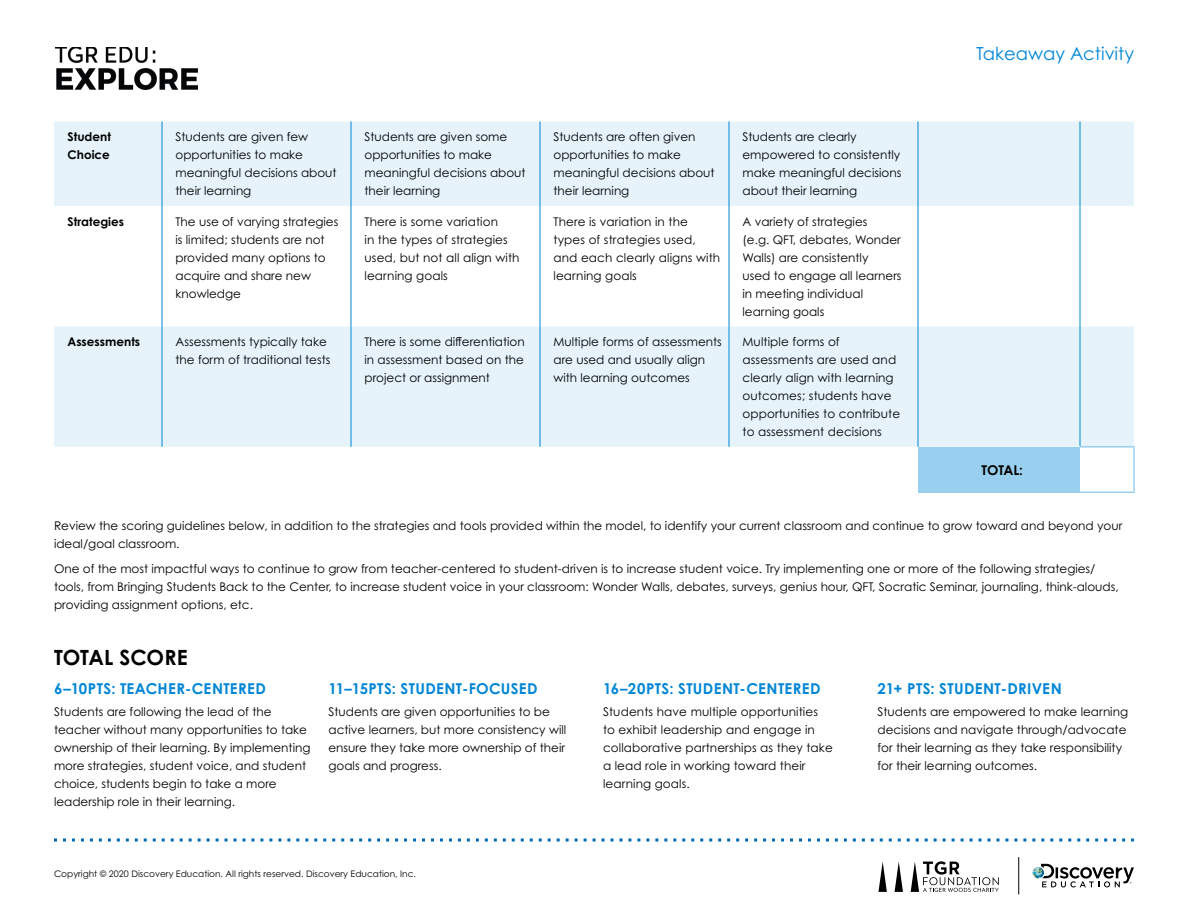
<style>
.page{position:relative;width:1188px;height:918px;background:#fff}
.page>*{position:absolute;margin:0;border:0;box-sizing:border-box;transform-origin:0 0}
.t1{font:700 21px "Century Gothic Pro";letter-spacing:-.005em;color:#000}
.t2{font:18px "Century Gothic Pro";color:#0086d6}
.t3{font:700 15px "Century Gothic Pro";letter-spacing:.025em;color:#0086d6}
.t4{font:700 13.5px "Century Gothic Pro";color:#000}
.t5{font:12px/18px "Century Gothic Pro";color:#000}
.t6{font:700 12px/18px "Century Gothic Pro";color:#000}
.t7{font:9px "Century Gothic Pro";color:#000}
</style>
<div class="page">
<svg style="left:54px;top:838px;width:1080px;height:4px"></svg>
<svg style="left:895px;top:862px;width:8px;height:30px"></svg>
<svg style="left:878px;top:862px;width:9px;height:30px"></svg>
<svg style="left:911px;top:861px;width:88px;height:31px"></svg>
<svg style="left:1033px;top:864px;width:101px;height:23px"></svg>
<hr style="left:1018px;top:857px;width:1px;height:37px;background:#000">
<img style="left:55px;top:47px;width:142px;height:43px">
<div style="left:54px;top:122px;width:1080px;height:84px;background:#e6f3fb"></div>
<svg style="left:54px;top:206px;width:1080px;height:286px"></svg>
<div style="left:918px;top:447px;width:162px;height:45px;background:#99cfef"></div>
<hr style="left:729px;top:121px;width:1px;height:85px;background:#0086d6">
<hr style="left:918px;top:121px;width:1px;height:85px;background:#0086d6">
<hr style="left:1080px;top:121px;width:1px;height:85px;background:#0086d6">
<hr style="left:729px;top:206px;width:1px;height:120px;background:#0086d6">
<hr style="left:918px;top:206px;width:1px;height:120px;background:#0086d6">
<hr style="left:1080px;top:206px;width:1px;height:120px;background:#0086d6">
<hr style="left:729px;top:326px;width:1px;height:121px;background:#0086d6">
<hr style="left:918px;top:326px;width:1px;height:121px;background:#0086d6">
<hr style="left:1080px;top:326px;width:1px;height:120px;background:#0086d6">
<hr style="left:162px;top:121px;width:1px;height:85px;background:#0086d6">
<hr style="left:351px;top:121px;width:1px;height:85px;background:#0086d6">
<hr style="left:540px;top:121px;width:1px;height:85px;background:#0086d6">
<hr style="left:162px;top:206px;width:1px;height:120px;background:#0086d6">
<hr style="left:351px;top:206px;width:1px;height:120px;background:#0086d6">
<hr style="left:540px;top:206px;width:1px;height:120px;background:#0086d6">
<hr style="left:162px;top:326px;width:1px;height:121px;background:#0086d6">
<hr style="left:351px;top:326px;width:1px;height:121px;background:#0086d6">
<hr style="left:540px;top:326px;width:1px;height:121px;background:#0086d6">
<hr style="left:1080px;top:446px;width:55px;height:2px;background:#99cfef">
<hr style="left:1133px;top:448px;width:2px;height:44px;background:#99cfef">
<hr style="left:1080px;top:492px;width:55px;height:1px;background:#99cfef">
<p class="t6" style="left:68px;top:128px;width:45px">Student<br>Choice</p>
<p class="t5" style="left:176px;top:128px;width:163px">Students are given few opportunities to make meaningful decisions about their learning</p>
<p class="t5" style="left:364px;top:128px;width:163px">Students are given some opportunities to make meaningful decisions about their learning</p>
<p class="t5" style="left:554px;top:128px;width:163px">Students are often given opportunities to make meaningful decisions about their learning</p>
<p class="t5" style="left:742px;top:128px;width:160px">Students are clearly empowered to consistently make meaningful decisions about their learning</p>
<p class="t6" style="left:68px;top:212px;width:58px">Strategies</p>
<p class="t5" style="left:176px;top:212px;width:164px">The use of varying strategies is limited; students are not provided many options to acquire and share new knowledge</p>
<p class="t5" style="left:364px;top:212px;width:157px">There is some variation<br>in the types of strategies used, but not all align with learning goals</p>
<p class="t5" style="left:554px;top:212px;width:168px">There is variation in the types of strategies used, and each clearly aligns with learning goals</p>
<p class="t5" style="left:742px;top:212px;width:161px">A variety of strategies<br>(e.g. QFT, debates, Wonder<br>Walls) are consistently<br>used to engage all learners in meeting individual learning goals</p>
<p class="t6" style="left:68px;top:332px;width:74px">Assessments</p>
<p class="t5" style="left:176px;top:333px;width:156px">Assessments typically take the form of traditional tests</p>
<p class="t5" style="left:364px;top:333px;width:162px;text-align:justify">There is some differentiation in assessment based on the project or assignment</p>
<p class="t5" style="left:554px;top:333px;width:170px">Multiple forms of assessments are used and usually align with learning outcomes</p>
<p class="t5" style="left:742px;top:333px;width:159px">Multiple forms of assessments are used and clearly align with learning outcomes; students have opportunities to contribute to assessment decisions</p>
<h2 class="t2" style="left:976px;top:43px;width:159px">Takeaway Activity</h2>
<p class="t4" style="left:982px;top:461px;width:43px">TOTAL:</p>
<p class="t5" style="left:54px;top:517px;width:1070px">Review the scoring guidelines below, in addition to the strategies and tools provided within the model, to identify your current classroom and continue to grow toward and beyond your ideal/goal classroom.</p>
<p class="t5" style="left:54px;top:560px;width:1066px">One of the most impactful ways to continue to grow from teacher-centered to student-driven is to increase student voice. Try implementing one or more of the following strategies/ tools, from Bringing Students Back to the Center, to increase student voice in your classroom: Wonder Walls, debates, surveys, genius hour, QFT, Socratic Seminar, journaling, think-alouds, providing assignment options, etc.</p>
<h1 class="t1" style="left:54px;top:644px;width:135px">TOTAL SCORE</h1>
<p class="t3" style="left:54px;top:679px;width:214px">6–10PTS: TEACHER-CENTERED</p>
<p class="t5" style="left:54px;top:703px;width:258px">Students are following the lead of the teacher without many opportunities to take ownership of their learning. By implementing more strategies, student voice, and student choice, students begin to take a more leadership role in their learning.</p>
<p class="t3" style="left:328px;top:679px;width:211px">11–15PTS: STUDENT-FOCUSED</p>
<p class="t5" style="left:328px;top:703px;width:239px">Students are given opportunities to be active learners, but more consistency will ensure they take more ownership of their goals and progress.</p>
<p class="t3" style="left:603px;top:679px;width:219px">16–20PTS: STUDENT-CENTERED</p>
<p class="t5" style="left:603px;top:703px;width:231px">Students have multiple opportunities to exhibit leadership and engage in collaborative partnerships as they take a lead role in working toward their learning goals.</p>
<p class="t3" style="left:878px;top:679px;width:186px">21+ PTS: STUDENT-DRIVEN</p>
<p class="t5" style="left:878px;top:703px;width:252px">Students are empowered to make learning decisions and navigate through/advocate for their learning as they take responsibility for their learning outcomes.</p>
<p class="t7" style="left:54px;top:868px;width:364px">Copyright © 2020 Discovery Education. All rights reserved. Discovery Education, Inc.</p>
</div>
